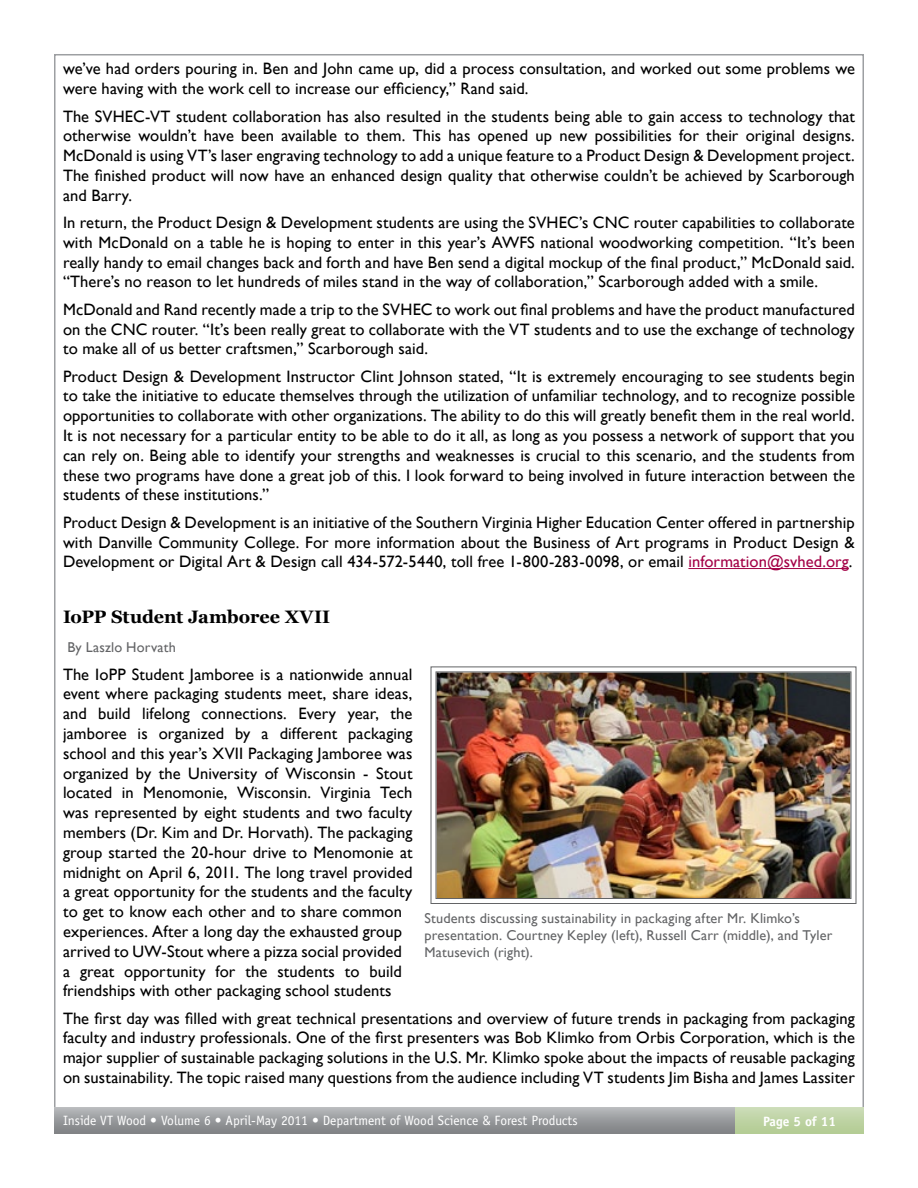
<style>
.page{position:relative;width:918px;height:1188px;background:#fff}
.page>*{position:absolute;margin:0;border:0;box-sizing:border-box;transform-origin:0 0}
.t1{font:700 18px "Georgia";letter-spacing:-.005em;color:#000}
.t2{font:16.5px/19.8px "Gill Sans";letter-spacing:.005em;color:#000;text-align:justify}
.t3{font:14.25px/17.1px "Gill Sans";letter-spacing:.01em;color:#636466}
.t4{font:13.5px "Officina Sans";color:#fff}
.t5{font:700 13.5px "Officina Sans";color:#fff}
.s1{color:#a30046}
</style>
<div class="page">
<hr style="left:688px;top:568px;width:161px;height:1px;background:#a30046">
<img style="left:430px;top:666px;width:427px;height:238px">
<div style="left:435px;top:671px;width:417px;height:228px;border:1px solid #636466"></div>
<svg style="left:54px;top:1107px;width:681px;height:27px;background:#999b9e"></svg>
<svg style="left:735px;top:1107px;width:129px;height:27px;background:#bfd3a4"></svg>
<p class="t2" style="left:63px;top:59px;width:793px">we’ve had orders pouring in. Ben and John came up, did a process consultation, and worked out some problems we were having with the work cell to increase our efficiency,” Rand said.</p>
<p class="t2" style="left:63px;top:106px;width:793px">The SVHEC-VT student collaboration has also resulted in the students being able to gain access to technology that otherwise wouldn’t have been available to them. This has opened up new possibilities for their original designs.<br>McDonald is using VT’s laser engraving technology to add a unique feature to a Product Design &amp; Development project.<br>The finished product will now have an enhanced design quality that otherwise couldn’t be achieved by Scarborough and Barry.</p>
<p class="t2" style="left:63px;top:212px;width:793px">In return, the Product Design &amp; Development students are using the SVHEC’s CNC router capabilities to collaborate with McDonald on a table he is hoping to enter in this year’s AWFS national woodworking competition. “It’s been really handy to email changes back and forth and have Ben send a digital mockup of the final product,” McDonald said. “There’s no reason to let hundreds of miles stand in the way of collaboration,” Scarborough added with a smile.</p>
<p class="t2" style="left:63px;top:299px;width:793px">McDonald and Rand recently made a trip to the SVHEC to work out final problems and have the product manufactured on the CNC router. “It’s been really great to collaborate with the VT students and to use the exchange of technology to make all of us better craftsmen,” Scarborough said.</p>
<p class="t2" style="left:63px;top:366px;width:793px">Product Design &amp; Development Instructor Clint Johnson stated, “It is extremely encouraging to see students begin to take the initiative to educate themselves through the utilization of unfamiliar technology, and to recognize possible opportunities to collaborate with other organizations. The ability to do this will greatly benefit them in the real world.<br>It is not necessary for a particular entity to be able to do it all, as long as you possess a network of support that you can rely on. Being able to identify your strengths and weaknesses is crucial to this scenario, and the students from these two programs have done a great job of this. I look forward to being involved in future interaction between the students of these institutions.”</p>
<p class="t2" style="left:63px;top:512px;width:793px">Product Design &amp; Development is an initiative of the Southern Virginia Higher Education Center offered in partnership with Danville Community College. For more information about the Business of Art programs in Product Design &amp; Development or Digital Art &amp; Design call 434-572-5440, toll free 1-800-283-0098, or email <span class="s1">information@svhed.org</span>.</p>
<p class="t1" style="left:63px;top:606px;width:269px">IoPP Student Jamboree XVII</p>
<p class="t3" style="left:68px;top:639px;width:110px">By Laszlo Horvath</p>
<p class="t2" style="left:63px;top:664px;width:351px;text-align:left">The IoPP Student Jamboree is a nationwide annual event where packaging students meet, share ideas, and build lifelong connections. Every year, the jamboree is organized by a different packaging school and this year’s XVII Packaging Jamboree was organized by the University of Wisconsin - Stout located in Menomonie, Wisconsin. Virginia Tech was represented by eight students and two faculty members (Dr. Kim and Dr. Horvath). The packaging group started the 20-hour drive to Menomonie at midnight on April 6, 2011. The long travel provided a great opportunity for the students and the faculty to get to know each other and to share common experiences. After a long day the exhausted group arrived to UW-Stout where a pizza social provided a great opportunity for the students to build friendships with other packaging school students</p>
<p class="t2" style="left:63px;top:1008px;width:793px">The first day was filled with great technical presentations and overview of future trends in packaging from packaging faculty and industry professionals. One of the first presenters was Bob Klimko from Orbis Corporation, which is the major supplier of sustainable packaging solutions in the U.S. Mr. Klimko spoke about the impacts of reusable packaging on sustainability. The topic raised many questions from the audience including VT students Jim Bisha and James Lassiter</p>
<p class="t3" style="left:424px;top:909px;width:409px">Students discussing sustainability in packaging after Mr. Klimko’s presentation. Courtney Kepley (left), Russell Carr (middle), and Tyler<br>Matusevich (right).</p>
<p class="t4" style="left:63px;top:1113px;width:516px">Inside VT Wood • Volume 6 • April-May 2011 • Department of Wood Science &amp; Forest Products</p>
<p class="t5" style="left:763px;top:1113px;width:74px">Page 5 of 11</p>
</div>
